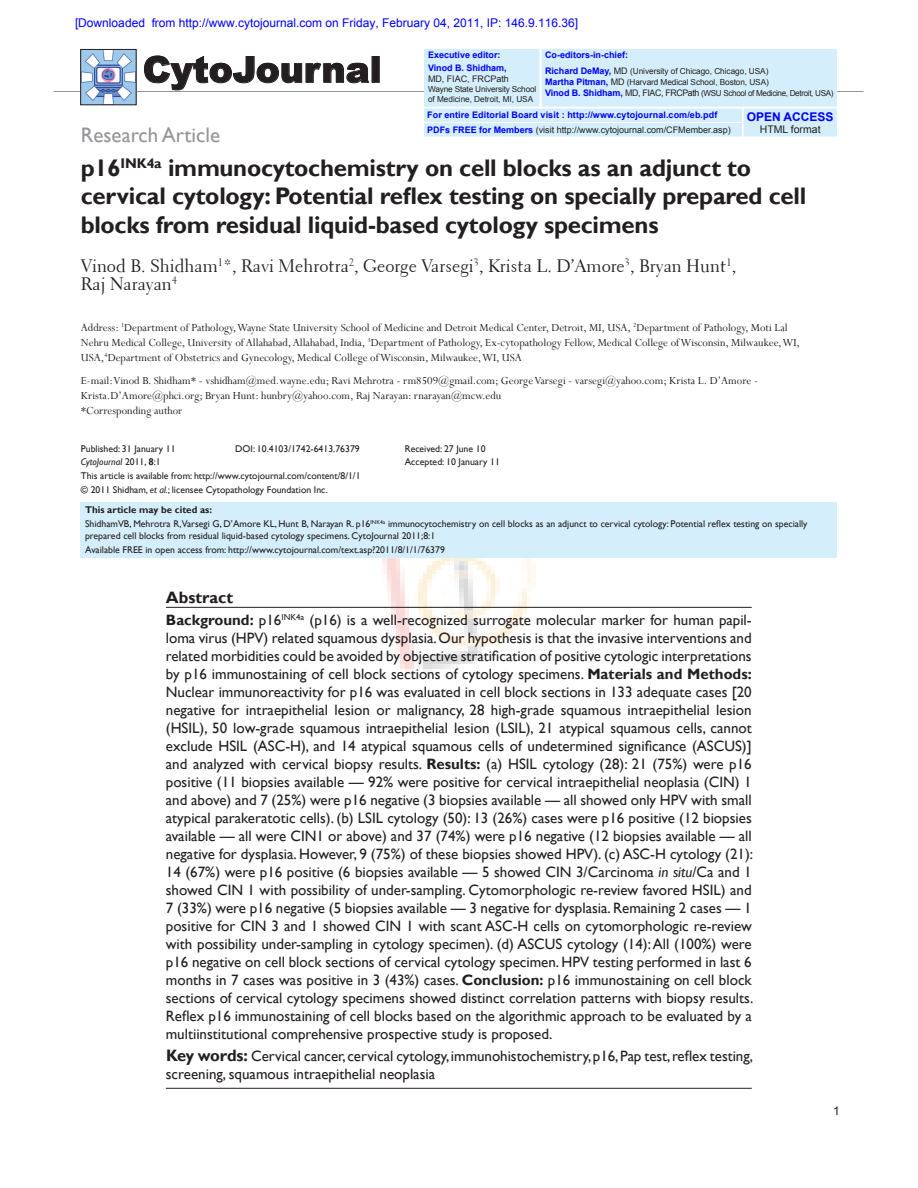
<style>
.page{position:relative;width:918px;height:1188px;background:#fff}
.page>*{position:absolute;margin:0;border:0;box-sizing:border-box;transform-origin:0 0}
.t1{font:900 36px "Arial";color:#231f20}
.t2{font:700 24px/28.8px "Gill Sans";letter-spacing:-.01em;color:#231f20}
.t3{font:21px "Gill Sans";color:#939598}
.t4{font:18px/18px "Transitional 521 BT Roman A";color:#231f20}
.t5{font:700 16.5px "Gill Sans";color:#231f20}
.t6{font:15px/18px "Gill Sans";color:#231f20;text-align:justify}
.t7{font:12px/15px "Perpetua";color:#231f20}
.t8{font:12px "Arial";color:#00f}
.t9{font:700 12px "Arial";color:#00f}
.t10{font:12px "Arial";color:#231f20}
.t11{font:10.5px "Arial";color:#231f20}
.t12{font:9.75px/13.8px "Gill Sans";color:#231f20}
.t13{font:italic 9.75px "Gill Sans";color:#231f20}
.t14{font:700 9px/12.9px "Arial";letter-spacing:.01em;color:#00f}
.t15{font:9px "Arial";letter-spacing:-.005em;color:#231f20}
.t16{font:8.25px/10.8px "Arial";letter-spacing:-.01em;color:#231f20}
.s1{font-weight:700;font-size:9px;color:#00f}
.s2{font-size:9px}
.s3{font-weight:400;color:#231f20}
.s4{font-style:normal}
.s5{font-weight:700;font-style:normal}
.s6{font-style:italic}
.s7{font-weight:700}
.s8{font-weight:700;font-size:16.5px}
</style>
<div class="page">
<img style="left:374px;top:558px;width:170px;height:115px">
<hr style="left:54px;top:91px;width:810px;height:1px;background:#939598">
<svg style="left:144px;top:56px;width:225px;height:35px"></svg>
<div style="left:372px;top:56px;width:8px;height:27px;border:1px solid #231f20"></div>
<img style="left:83px;top:51px;width:51px;height:52px">
<div style="left:81px;top:49px;width:55px;height:56px;border:1px solid #231f20"></div>
<div style="left:533px;top:88px;width:14px;height:8px;background:#f6fbfe"></div>
<div style="left:542px;top:50px;width:294px;height:56px;background:#d4effb"></div>
<div style="left:542px;top:49px;width:295px;height:57px;border:1px solid #d4effb"></div>
<div style="left:424px;top:50px;width:115px;height:56px;background:#d4effb"></div>
<div style="left:424px;top:49px;width:115px;height:57px;border:1px solid #d4effb"></div>
<div style="left:424px;top:109px;width:318px;height:12px;background:#d4effb"></div>
<div style="left:424px;top:124px;width:318px;height:12px;background:#d4effb"></div>
<div style="left:744px;top:109px;width:92px;height:27px;background:#d4effb"></div>
<div style="left:81px;top:502px;width:756px;height:56px;background:#d4effb"></div>
<hr style="left:166px;top:607px;width:586px;height:1px;background:#231f20">
<hr style="left:166px;top:1088px;width:586px;height:1px;background:#231f20">
<p class="t8" style="left:75px;top:16px;width:505px">[Downloaded from http://www.cytojournal.com on Friday, February 04, 2011, IP: 146.9.116.36]</p>
<p class="t14" style="left:545px;top:49px;width:84px">Co-editors-in-chief:</p>
<p class="t16" style="left:545px;top:66px;width:290px"><span class="s1">Richard DeMay,</span> <span class="s2">MD</span> (University of Chicago, Chicago, USA)<br><span class="s1">Martha Pitman,</span> <span class="s2">MD</span> (Harvard Medical School, Boston, USA)<br><span class="s1">Vinod B. Shidham,</span> <span class="s2">MD, FIAC, FRCPath</span> (WSU School of Medicine, Detroit, USA)</p>
<p class="t14" style="left:428px;top:49px;width:80px">Executive editor:<br>Vinod B. Shidham,</p>
<p class="t15" style="left:428px;top:73px;width:82px">MD, FIAC, FRCPath</p>
<p class="t16" style="left:428px;top:84px;width:110px;line-height:9.9px">Wayne State University School of Medicine, Detroit, MI, USA</p>
<p class="t14" style="left:427px;top:107px;width:305px;line-height:15.3px">For entire Editorial Board visit : http://www.cytojournal.com/eb.pdf<br>PDFs FREE for Members <span class="s3">(visit http://www.cytojournal.com/CFMember.asp)</span></p>
<p class="t9" style="left:747px;top:108px;width:88px">OPEN ACCESS</p>
<h1 class="t1" style="left:143px;top:43px;width:240px">CytoJournal</h1>
<p class="t11" style="left:760px;top:123px;width:62px">HTML format</p>
<h3 class="t3" style="left:81px;top:122px;width:141px">Research Article</h3>
<h2 class="t2" style="left:81px;top:154px;width:727px">p16<sup>INK4a</sup> immunocytochemistry on cell blocks as an adjunct to cervical cytology: Potential reflex testing on specially prepared cell blocks from residual liquid-based cytology specimens</h2>
<p class="t4" style="left:81px;top:257px;width:657px">Vinod B. Shidham<sup>1</sup>*, Ravi Mehrotra<sup>2</sup>, George Varsegi<sup>3</sup>, Krista L. D’Amore<sup>3</sup>, Bryan Hunt<sup>1</sup>,<br>Raj Narayan<sup>4</sup></p>
<p class="t7" style="left:81px;top:320px;width:721px">Address: <sup>1</sup>Department of Pathology, Wayne State University School of Medicine and Detroit Medical Center, Detroit, MI, USA, <sup>2</sup>Department of Pathology, Moti Lal<br>Nehru Medical College, University of Allahabad, Allahabad, India, <sup>3</sup>Department of Pathology, Ex-cytopathology Fellow, Medical College of Wisconsin, Milwaukee, WI,<br>USA,<sup>4</sup>Department of Obstetrics and Gynecology, Medical College of Wisconsin, Milwaukee, WI, USA</p>
<p class="t7" style="left:81px;top:373px;width:678px">E-mail: Vinod B. Shidham* - vshidham@med.wayne.edu; Ravi Mehrotra - rm8509@gmail.com; George Varsegi - varsegi@yahoo.com; Krista L. D’Amore -<br>Krista.D’Amore@phci.org; Bryan Hunt: hunbry@yahoo.com, Raj Narayan: rnarayan@mcw.edu<br>*Corresponding author</p>
<p class="t12" style="left:81px;top:442px;width:96px">Published: 31 January 11</p>
<p class="t12" style="left:235px;top:442px;width:126px">DOI: 10.4103/1742-6413.76379</p>
<p class="t12" style="left:405px;top:442px;width:82px">Received: 27 June 10</p>
<p class="t13" style="left:81px;top:456px;width:81px">CytoJournal <span class="s4">2011,</span> <span class="s5">8</span><span class="s4">:1</span></p>
<p class="t12" style="left:405px;top:455px;width:97px">Accepted: 10 January 11</p>
<p class="t12" style="left:81px;top:469px;width:281px">This article is available from: http://www.cytojournal.com/content/8/1/1 © 2011 Shidham, <span class="s6">et al.</span>; licensee Cytopathology Foundation Inc.</p>
<p class="t12" style="left:85px;top:503px;width:724px"><span class="s7">This article may be cited as:<br></span>ShidhamVB, Mehrotra R,Varsegi G, D’Amore KL, Hunt B, Narayan R. p16<sup>INK4a</sup> immunocytochemistry on cell blocks as an adjunct to cervical cytology: Potential reflex testing on specially</p>
<p class="t12" style="left:85px;top:529px;width:361px">prepared cell blocks from residual liquid-based cytology specimens. CytoJournal 2011;8:1<br>Available FREE in open access from: http://www.cytojournal.com/text.asp?2011/8/1/1/76379</p>
<p class="t5" style="left:166px;top:587px;width:69px">Abstract</p>
<p class="t6" style="left:166px;top:611px;width:589px"><span class="s7">Background:</span> p16<sup>INK4a</sup> (p16) is a well-recognized surrogate molecular marker for human papil&shy;loma virus (HPV) related squamous dysplasia. Our hypothesis is that the invasive interventions and related morbidities could be avoided by objective stratification of positive cytologic interpretations by p16 immunostaining of cell block sections of cytology specimens. <span class="s7">Materials and Methods:<br></span>Nuclear immunoreactivity for p16 was evaluated in cell block sections in 133 adequate cases [20 negative for intraepithelial lesion or malignancy, 28 high-grade squamous intraepithelial lesion (HSIL), 50 low-grade squamous intraepithelial lesion (LSIL), 21 atypical squamous cells, cannot exclude HSIL (ASC-H), and 14 atypical squamous cells of undetermined significance (ASCUS)] and analyzed with cervical biopsy results. <span class="s7">Results:</span> (a) HSIL cytology (28): 21 (75%) were p16 positive (11 biopsies available — 92% were positive for cervical intraepithelial neoplasia (CIN) 1 and above) and 7 (25%) were p16 negative (3 biopsies available — all showed only HPV with small atypical parakeratotic cells). (b) LSIL cytology (50): 13 (26%) cases were p16 positive (12 biopsies available — all were CIN1 or above) and 37 (74%) were p16 negative (12 biopsies available — all negative for dysplasia. However, 9 (75%) of these biopsies showed HPV). (c) ASC-H cytology (21):<br>14 (67%) were p16 positive (6 biopsies available — 5 showed CIN 3/Carcinoma <span class="s6">in situ</span>/Ca and 1 showed CIN 1 with possibility of under-sampling. Cytomorphologic re-review favored HSIL) and 7 (33%) were p16 negative (5 biopsies available — 3 negative for dysplasia. Remaining 2 cases — 1 positive for CIN 3 and 1 showed CIN 1 with scant ASC-H cells on cytomorphologic re-review with possibility under-sampling in cytology specimen). (d) ASCUS cytology (14): All (100%) were p16 negative on cell block sections of cervical cytology specimen. HPV testing performed in last 6 months in 7 cases was positive in 3 (43%) cases. <span class="s7">Conclusion:</span> p16 immunostaining on cell block sections of cervical cytology specimens showed distinct correlation patterns with biopsy results.<br>Reflex p16 immunostaining of cell blocks based on the algorithmic approach to be evaluated by a multiinstitutional comprehensive prospective study is proposed.</p>
<p class="t6" style="left:166px;top:1048px;width:589px"><span class="s8">Key words:</span> Cervical cancer, cervical cytology, immunohistochemistry, p16, Pap test, reflex testing, screening, squamous intraepithelial neoplasia</p>
<p class="t10" style="left:833px;top:1103px;width:8px">1</p>
</div>
